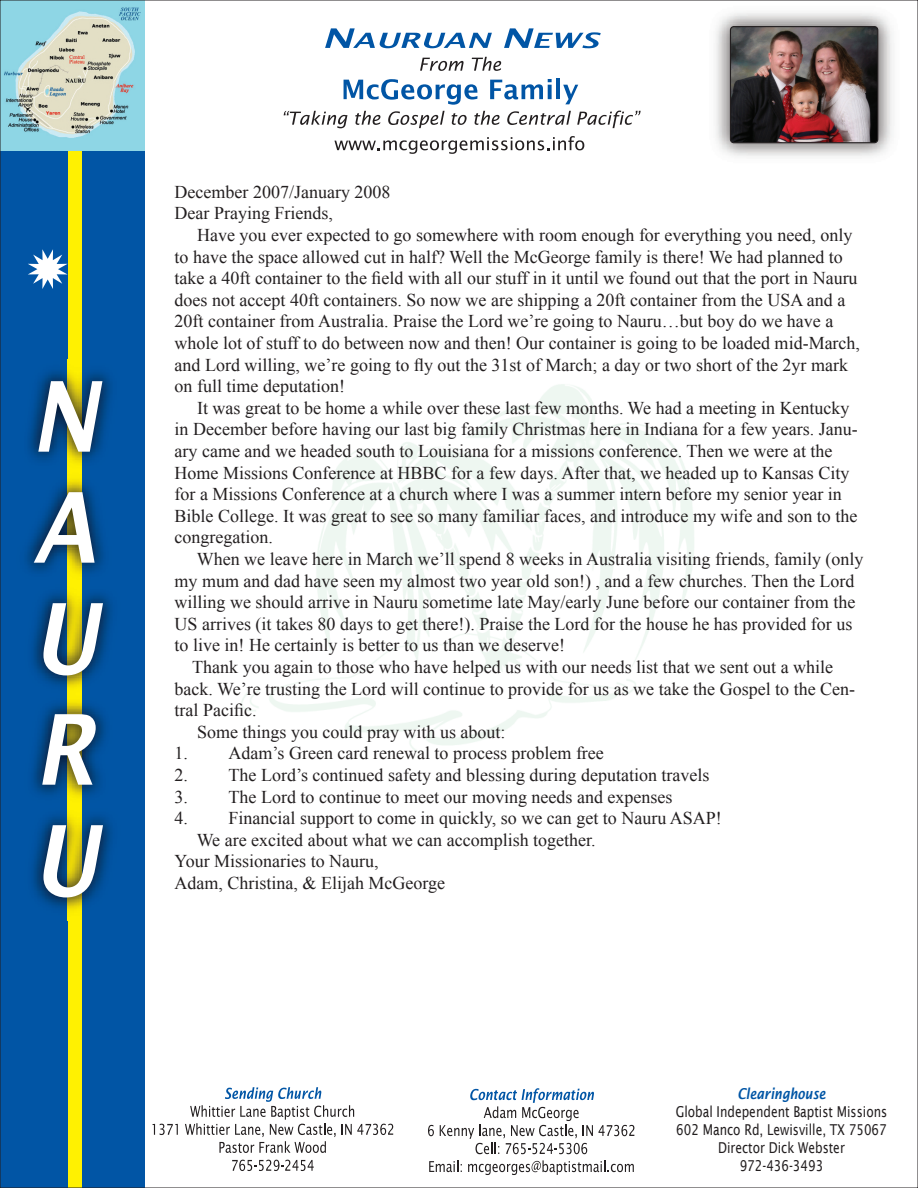
<style>
.page{position:relative;width:918px;height:1188px;background:#fff}
.page>*{position:absolute;margin:0;border:0;box-sizing:border-box;transform-origin:0 0}
.t1{font:18px/21.6px "Times New Roman";color:#231f20}
.t2{font:15px/18px "Lucida Sans";color:#231f20;text-align:center;scale:.8 1}
.t3{font:italic 600 15px "Lucida Sans";color:#0155a5;scale:.8 1}
</style>
<div class="page">
<div style="left:0;top:0;width:144px;height:1188px;background:#0155a5"></div>
<div style="left:68px;top:0;width:13px;height:1188px;background:#fff101"></div>
<img style="left:25px;top:360px;width:87px;height:561px">
<img style="left:68px;top:360px;width:13px;height:561px">
<svg style="left:38px;top:381px;width:64px;height:71px;background:#92a6aa"></svg>
<svg style="left:34px;top:492px;width:61px;height:71px"></svg>
<svg style="left:43px;top:603px;width:60px;height:72px;background:#9cad9c"></svg>
<svg style="left:42px;top:714px;width:54px;height:71px;background:#9badb3"></svg>
<svg style="left:43px;top:825px;width:60px;height:72px;background:#9dad9c"></svg>
<svg style="left:28px;top:249px;width:40px;height:40px"></svg>
<svg style="left:325px;top:28px;width:167px;height:20px"></svg>
<svg style="left:504px;top:28px;width:97px;height:20px"></svg>
<svg style="left:420px;top:58px;width:44px;height:13px"></svg>
<svg style="left:472px;top:57px;width:29px;height:14px"></svg>
<svg style="left:344px;top:79px;width:133px;height:26px"></svg>
<svg style="left:490px;top:79px;width:62px;height:20px"></svg>
<svg style="left:548px;top:85px;width:4px;height:14px"></svg>
<hr style="left:556px;top:78px;width:4px;height:21px;background:#0155a5">
<svg style="left:563px;top:85px;width:15px;height:19px"></svg>
<svg style="left:284px;top:111px;width:63px;height:17px"></svg>
<svg style="left:355px;top:111px;width:25px;height:14px"></svg>
<svg style="left:388px;top:111px;width:57px;height:17px"></svg>
<svg style="left:452px;top:113px;width:15px;height:12px"></svg>
<svg style="left:474px;top:111px;width:26px;height:14px"></svg>
<svg style="left:507px;top:111px;width:64px;height:14px"></svg>
<svg style="left:577px;top:111px;width:64px;height:17px"></svg>
<svg style="left:334px;top:136px;width:250px;height:18px"></svg>
<svg style="left:428px;top:1125px;width:6px;height:11px"></svg>
<svg style="left:440px;top:1088px;width:194px;height:66px"></svg>
<svg style="left:429px;top:1160px;width:33px;height:12px"></svg>
<svg style="left:468px;top:1160px;width:166px;height:15px"></svg>
<svg style="left:153px;top:1124px;width:25px;height:11px"></svg>
<svg style="left:185px;top:1087px;width:208px;height:66px"></svg>
<svg style="left:232px;top:1160px;width:82px;height:11px"></svg>
<img style="left:716px;top:13px;width:176px;height:143px">
<img style="left:730px;top:26px;width:148px;height:117px">
<img style="left:2px;top:2px;width:142px;height:148px">
<p class="t1" style="left:175px;top:181px;width:217px">December 2007/January 2008</p>
<p class="t1" style="left:175px;top:202px;width:160px">Dear Praying Friends,</p>
<p class="t1" style="left:175px;top:224px;width:687px;text-indent:22px">Have you ever expected to go somewhere with room enough for everything you need, only to have the space allowed cut in half? Well the McGeorge family is there! We had planned to take a 40ft container to the field with all our stuff in it until we found out that the port in Nauru does not accept 40ft containers. So now we are shipping a 20ft container from the USA and a 20ft container from Australia. Praise the Lord we’re going to Nauru…but boy do we have a whole lot of stuff to do between now and then! Our container is going to be loaded mid-March, and Lord willing, we’re going to fly out the 31st of March; a day or two short of the 2yr mark on full time deputation!</p>
<p class="t1" style="left:175px;top:397px;width:685px;text-indent:22px">It was great to be home a while over these last few months. We had a meeting in Kentucky in December before having our last big family Christmas here in Indiana for a few years. Janu&shy;ary came and we headed south to Louisiana for a missions conference. Then we were at the Home Missions Conference at HBBC for a few days. After that, we headed up to Kansas City for a Missions Conference at a church where I was a summer intern before my senior year in Bible College. It was great to see so many familiar faces, and introduce my wife and son to the congregation.</p>
<p class="t1" style="left:175px;top:548px;width:691px;text-indent:22px">When we leave here in March we’ll spend 8 weeks in Australia visiting friends, family (only my mum and dad have seen my almost two year old son!) , and a few churches. Then the Lord willing we should arrive in Nauru sometime late May/early June before our container from the US arrives (it takes 80 days to get there!). Praise the Lord for the house he has provided for us to live in! He certainly is better to us than we deserve!</p>
<p class="t1" style="left:175px;top:656px;width:682px;text-indent:18px">Thank you again to those who have helped us with our needs list that we sent out a while back. We’re trusting the Lord will continue to provide for us as we take the Gospel to the Cen&shy;tral Pacific.</p>
<p class="t1" style="left:197px;top:721px;width:310px">Some things you could pray with us about:</p>
<p class="t1" style="left:175px;top:742px;width:431px">1. Adam’s Green card renewal to process problem free</p>
<p class="t1" style="left:175px;top:764px;width:536px">2. The Lord’s continued safety and blessing during deputation travels</p>
<p class="t1" style="left:175px;top:786px;width:499px">3. The Lord to continue to meet our moving needs and expenses</p>
<p class="t1" style="left:175px;top:807px;width:549px">4. Financial support to come in quickly, so we can get to Nauru ASAP!</p>
<p class="t1" style="left:197px;top:829px;width:400px">We are excited about what we can accomplish together.</p>
<p class="t1" style="left:175px;top:850px;width:206px">Your Missionaries to Nauru,</p>
<p class="t1" style="left:175px;top:872px;width:272px">Adam, Christina, &amp; Elijah McGeorge</p>
<p class="t3" style="left:737px;top:1085px;width:112px">Clearinghouse</p>
<p class="t2" style="left:676px;top:1103px;width:266px">Global Independent Baptist Missions<br>602 Manco Rd, Lewisville, TX 75067<br>Director Dick Webster<br>972-436-3493</p>
</div>
